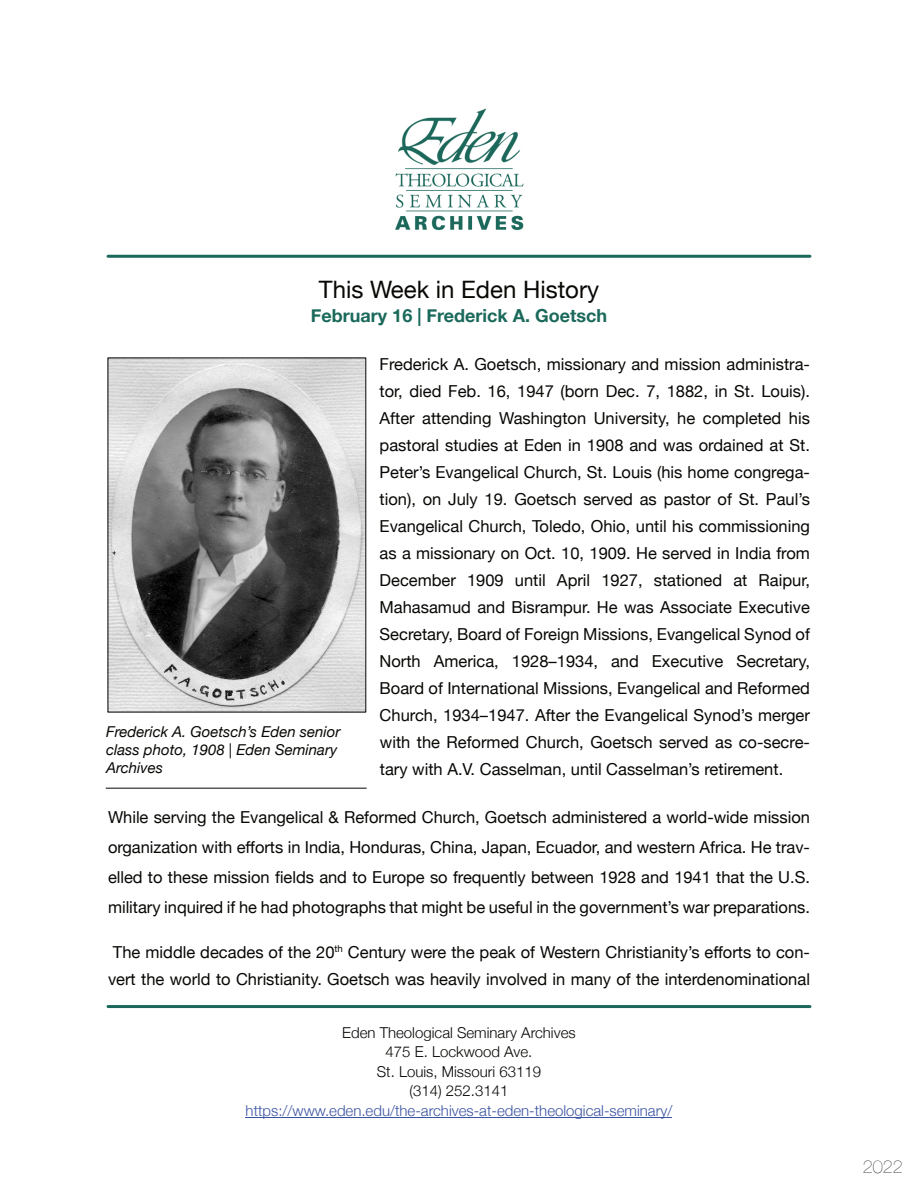
<style>
.page{position:relative;width:918px;height:1188px;background:#fff}
.page>*{position:absolute;margin:0;border:0;box-sizing:border-box;transform-origin:0 0}
.t1{font:24px "Helvetica Neue";color:#080704}
.t2{font:700 18px "Helvetica Neue";color:#1a695a}
.t3{font:200 18px "Helvetica Neue";color:#080704}
.t4{font:16.5px/27px "Helvetica Neue";color:#080704;text-align:justify}
.t5{font:300 15px/19.5px "Helvetica Neue";color:#080704;text-align:center}
.t6{font:italic 15px/18.5px "Helvetica Neue";color:#080704}
.t7{font:300 15px "Helvetica Neue";color:#3a53a3}
</style>
<div class="page">
<img style="left:110px;top:360px;width:254px;height:350px">
<img style="left:395px;top:108px;width:129px;height:123px">
<hr style="left:108px;top:1005px;width:702px;height:3px;background:#1b685a">
<hr style="left:246px;top:1117px;width:426px;height:1px;background:#3a53a3">
<hr style="left:108px;top:255px;width:702px;height:3px;background:#1b685a">
<hr style="left:106px;top:788px;width:260px;height:1px;background:#080704">
<h1 class="t1" style="left:319px;top:275px;width:282px">This Week in Eden History</h1>
<p class="t2" style="left:311px;top:305px;width:298px">February 16 | Frederick A. Goetsch</p>
<p class="t4" style="left:380px;top:350px;width:432px">Frederick A. Goetsch, missionary and mission administra‐ tor, died Feb. 16, 1947 (born Dec. 7, 1882, in St. Louis).<br>After attending Washington University, he completed his pastoral studies at Eden in 1908 and was ordained at St.<br>Peter’s Evangelical Church, St. Louis (his home congrega‐ tion), on July 19. Goetsch served as pastor of St. Paul’s Evangelical Church, Toledo, Ohio, until his commissioning as a missionary on Oct. 10, 1909. He served in India from December 1909 until April 1927, stationed at Raipur, Mahasamud and Bisrampur. He was Associate Executive Secretary, Board of Foreign Missions, Evangelical Synod of North America, 1928–1934, and Executive Secretary, Board of International Missions, Evangelical and Reformed Church, 1934–1947. After the Evangelical Synod’s merger with the Reformed Church, Goetsch served as co-secre‐ tary with A.V. Casselman, until Casselman’s retirement.</p>
<p class="t4" style="left:108px;top:801px;width:704px;line-height:30px">While serving the Evangelical &amp; Reformed Church, Goetsch administered a world-wide mission organization with efforts in India, Honduras, China, Japan, Ecuador, and western Africa. He trav‐ elled to these mission fields and to Europe so frequently between 1928 and 1941 that the U.S. military inquired if he had photographs that might be useful in the government’s war preparations.</p>
<p class="t4" style="left:108px;top:938px;width:704px;text-align:center">The middle decades of the 20<sup>th</sup> Century were the peak of Western Christianity’s efforts to con‐ vert the world to Christianity. Goetsch was heavily involved in many of the interdenominational</p>
<p class="t6" style="left:106px;top:722px;width:236px">Frederick A. Goetsch’s Eden senior class photo, 1908 | Eden Seminary<br>Archives</p>
<p class="t5" style="left:342px;top:1023px;width:235px">Eden Theological Seminary Archives<br>475 E. Lockwood Ave.<br>St. Louis, Missouri 63119<br>(314) 252.3141</p>
<p class="t7" style="left:246px;top:1101px;width:428px">https://www.eden.edu/the-archives-at-eden-theological-seminary/</p>
<p class="t3" style="left:863px;top:1156px;width:42px">2022</p>
</div>
